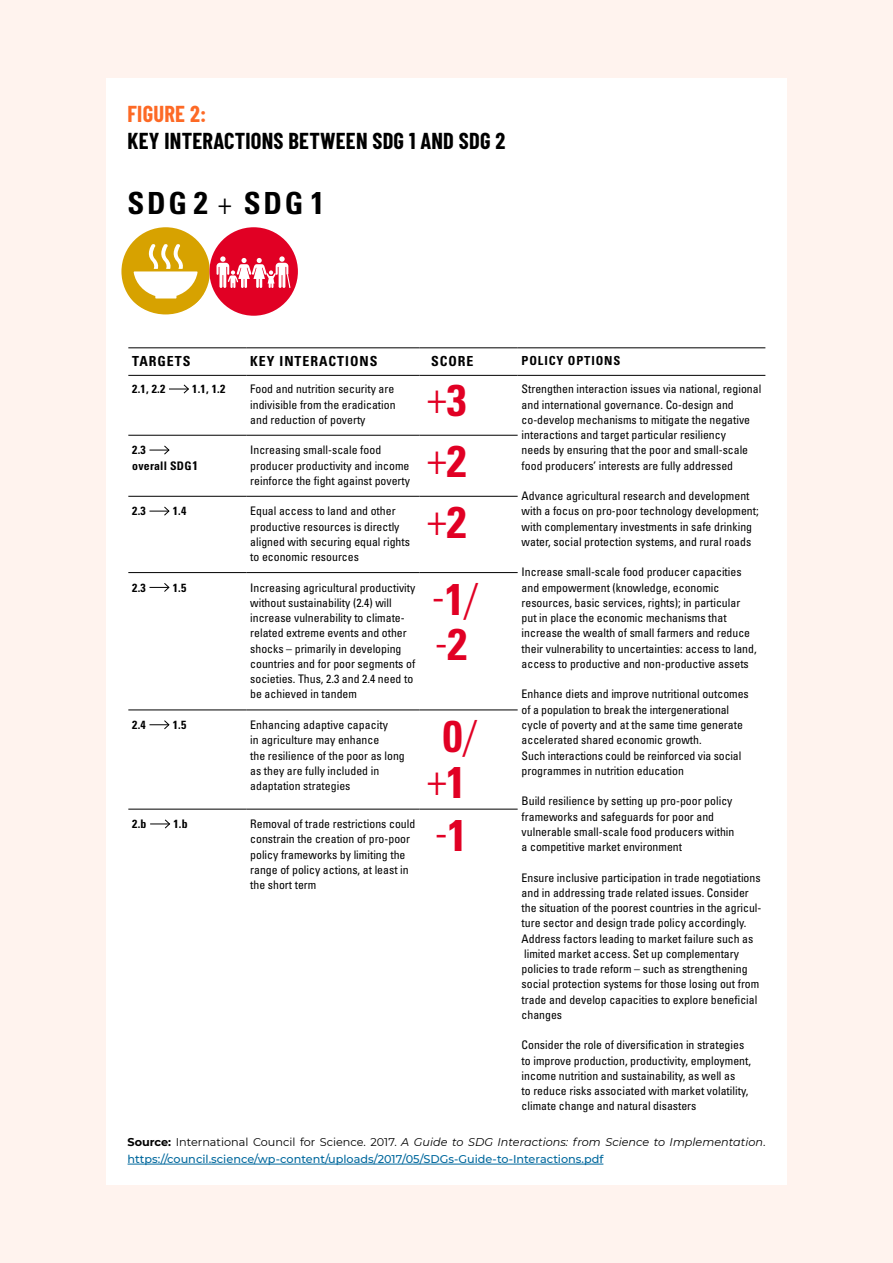
<style>
.page{position:relative;width:893px;height:1263px;background:#fff3ee}
.page>*{position:absolute;margin:0;border:0;box-sizing:border-box;transform-origin:0 0}
.t1{font:300 condensed 44.4px/44.4px "Univers LT Std";color:#e10024}
.t2{font:700 condensed 44.4px/43px "Univers LT Std";color:#e10024;text-align:center}
.t3{font:700 condensed 30.45px "Univers LT Std";letter-spacing:.09em;color:#000}
.t4{font:700 22.5px "Barlow Condensed";letter-spacing:.01em;color:#000}
.t5{font:700 22.5px "Barlow Condensed";letter-spacing:.01em;color:#fd6925}
.t6{font:700 condensed 13.8px "Univers LT Std";letter-spacing:.07em;color:#000}
.t7{font:700 condensed 12.45px "Univers LT Std";letter-spacing:.07em;color:#000}
.t8{font:condensed 11.85px/15.3px "Univers LT Std";color:#000}
.t9{font:700 condensed 11.85px/15.3px "Univers LT Std";letter-spacing:.02em;color:#000}
.t10{font:500 11.25px/17.5px "Montserrat";color:#00689d}
.s1{font-size:31.5px}
.s2{font-weight:300}
.s3{font-weight:700}
.s4{font-size:12.45px}
.s5{font-weight:700;color:#000}
.s6{font-weight:400;color:#000}
.s7{font-weight:400;font-style:italic;color:#000}
</style>
<div class="page">
<div style="left:106px;top:78px;width:681px;height:1106px;background:#fff"></div>
<hr style="left:128px;top:347px;width:118px;height:1px;background:#000">
<hr style="left:246px;top:347px;width:173px;height:1px;background:#000">
<hr style="left:419px;top:347px;width:99px;height:1px;background:#000">
<hr style="left:518px;top:347px;width:247px;height:1px;background:#000">
<hr style="left:128px;top:375px;width:118px;height:1px;background:#000">
<hr style="left:246px;top:375px;width:173px;height:1px;background:#000">
<hr style="left:419px;top:375px;width:99px;height:1px;background:#000">
<hr style="left:518px;top:375px;width:247px;height:1px;background:#000">
<hr style="left:128px;top:435px;width:118px;height:1px;background:#000">
<hr style="left:246px;top:435px;width:173px;height:1px;background:#000">
<hr style="left:419px;top:435px;width:99px;height:1px;background:#000">
<hr style="left:128px;top:496px;width:118px;height:1px;background:#000">
<hr style="left:246px;top:496px;width:173px;height:1px;background:#000">
<hr style="left:419px;top:496px;width:99px;height:1px;background:#000">
<hr style="left:128px;top:572px;width:118px;height:1px;background:#000">
<hr style="left:246px;top:572px;width:173px;height:1px;background:#000">
<hr style="left:419px;top:572px;width:99px;height:1px;background:#000">
<hr style="left:128px;top:710px;width:118px;height:1px;background:#000">
<hr style="left:246px;top:710px;width:173px;height:1px;background:#000">
<hr style="left:419px;top:710px;width:99px;height:1px;background:#000">
<hr style="left:128px;top:809px;width:118px;height:1px;background:#000">
<hr style="left:246px;top:809px;width:173px;height:1px;background:#000">
<hr style="left:419px;top:809px;width:99px;height:1px;background:#000">
<svg style="left:169px;top:384px;width:20px;height:10px"></svg>
<svg style="left:149px;top:445px;width:20px;height:10px"></svg>
<svg style="left:149px;top:506px;width:20px;height:10px"></svg>
<svg style="left:149px;top:583px;width:20px;height:9px"></svg>
<svg style="left:149px;top:720px;width:20px;height:9px"></svg>
<svg style="left:150px;top:819px;width:20px;height:9px"></svg>
<svg style="left:121px;top:227px;width:177px;height:89px"></svg>
<hr style="left:128px;top:1164px;width:475px;height:1px;background:#00689d">
<h3 class="t5" style="left:128px;top:98px;width:80px">FIGURE 2:</h3>
<h3 class="t4" style="left:128px;top:125px;width:379px">KEY INTERACTIONS BETWEEN SDG 1 AND SDG 2</h3>
<h2 class="t3" style="left:127px;top:185px;width:198px">SDG<span class="s1">2</span> <span class="s2">+</span> SDG<span class="s1">1</span></h2>
<p class="t6" style="left:132px;top:352px;width:60px">TARGETS</p>
<p class="t6" style="left:250px;top:352px;width:129px">KEY INTERACTIONS</p>
<p class="t6" style="left:431px;top:352px;width:44px">SCORE</p>
<p class="t9" style="left:132px;top:381px;width:35px">2.1, 2.2</p>
<p class="t9" style="left:192px;top:381px;width:35px">1.1, 1.2</p>
<p class="t8" style="left:250px;top:381px;width:146px">Food and nutrition security are</p>
<p class="t8" style="left:250px;top:396px;width:147px">indivisible from the eradication and reduction of poverty</p>
<h1 class="t1" style="left:427px;top:376px;width:41px">+<span class="s3">3</span></h1>
<p class="t9" style="left:132px;top:442px;width:67px">2.3<br>overall SDG<span class="s4">1</span></p>
<p class="t8" style="left:250px;top:442px;width:161px">Increasing small-scale food producer productivity and income reinforce the fight against poverty</p>
<h1 class="t1" style="left:427px;top:437px;width:41px">+<span class="s3">2</span></h1>
<p class="t8" style="left:250px;top:503px;width:147px">Equal access to land and other</p>
<h1 class="t1" style="left:427px;top:498px;width:41px">+<span class="s3">2</span></h1>
<p class="t9" style="left:132px;top:503px;width:15px">2.3</p>
<p class="t9" style="left:173px;top:503px;width:15px">1.4</p>
<p class="t8" style="left:250px;top:519px;width:161px">productive resources is directly aligned with securing equal rights to economic resources</p>
<p class="t9" style="left:132px;top:580px;width:15px">2.3</p>
<p class="t9" style="left:173px;top:580px;width:15px">1.5</p>
<p class="t8" style="left:250px;top:580px;width:167px">Increasing agricultural productivity</p>
<p class="t8" style="left:250px;top:595px;width:143px">without sustainability (2.4) will</p>
<p class="t8" style="left:250px;top:625px;width:158px">related extreme events and other</p>
<p class="t8" style="left:250px;top:610px;width:156px">increase vulnerability to climate-</p>
<p class="t8" style="left:250px;top:641px;width:167px">shocks – primarily in developing countries and for poor segments of societies. Thus, 2.3 and 2.4 need to be achieved in tandem</p>
<h1 class="t1" style="left:432px;top:575px;width:47px">-<span class="s3">1</span>/ -<span class="s3">2</span></h1>
<p class="t9" style="left:132px;top:717px;width:15px">2.4</p>
<p class="t9" style="left:173px;top:717px;width:15px">1.5</p>
<p class="t8" style="left:250px;top:717px;width:139px">Enhancing adaptive capacity</p>
<p class="t8" style="left:250px;top:732px;width:156px">in agriculture may enhance<br>the resilience of the poor as long as they are fully included in adaptation strategies</p>
<h1 class="t2" style="left:427px;top:714px;width:52px">0<span class="s2">/ +</span>1</h1>
<p class="t9" style="left:132px;top:816px;width:16px">2.b</p>
<p class="t9" style="left:173px;top:816px;width:16px">1.b</p>
<p class="t8" style="left:250px;top:816px;width:167px">Removal of trade restrictions could</p>
<p class="t8" style="left:250px;top:831px;width:161px">constrain the creation of pro-poor policy frameworks by limiting the range of policy actions, at least in the short term</p>
<h1 class="t1" style="left:435px;top:810px;width:34px">-<span class="s3">1</span></h1>
<p class="t7" style="left:522px;top:353px;width:100px">POLICY OPTIONS</p>
<p class="t8" style="left:522px;top:381px;width:241px">Strengthen interaction issues via national, regional</p>
<p class="t8" style="left:522px;top:396px;width:230px">and international governance. Co-design and co-develop mechanisms to mitigate the negative interactions and target particular resiliency needs by ensuring that the poor and small-scale food producers’ interests are fully addressed</p>
<p class="t8" style="left:522px;top:488px;width:239px">Advance agricultural research and development with a focus on pro-poor technology development; with complementary investments in safe drinking water, social protection systems, and rural roads</p>
<p class="t8" style="left:522px;top:564px;width:237px">Increase small-scale food producer capacities and empowerment (knowledge, economic resources, basic services, rights); in particular put in place the economic mechanisms that increase the wealth of small farmers and reduce their vulnerability to uncertainties: access to land, access to productive and non-productive assets</p>
<p class="t8" style="left:522px;top:686px;width:229px">Enhance diets and improve nutritional outcomes of a population to break the intergenerational cycle of poverty and at the same time generate accelerated shared economic growth.<br>Such interactions could be reinforced via social programmes in nutrition education</p>
<p class="t8" style="left:522px;top:793px;width:214px">Build resilience by setting up pro-poor policy frameworks and safeguards for poor and vulnerable small-scale food producers within a competitive market environment</p>
<p class="t8" style="left:522px;top:869px;width:241px">Ensure inclusive participation in trade negotiations and in addressing trade related issues. Consider</p>
<p class="t8" style="left:522px;top:915px;width:226px">ture sector and design trade policy accordingly.</p>
<p class="t8" style="left:522px;top:900px;width:241px">the situation of the poorest countries in the agricul-</p>
<p class="t8" style="left:522px;top:930px;width:239px">Address factors leading to market failure such as limited market access. Set up complementary policies to trade reform – such as strengthening social protection systems for those losing out from trade and develop capacities to explore beneficial changes</p>
<p class="t8" style="left:522px;top:1037px;width:231px">Consider the role of diversification in strategies to improve production, productivity, employment, income nutrition and sustainability, as well as<br>to reduce risks associated with market volatility, climate change and natural disasters</p>
<p class="t10" style="left:128px;top:1132px;width:639px"><span class="s5">Source:</span> <span class="s6">International Council for Science. 2017.</span> <span class="s7">A Guide to SDG Interactions: from Science to Implementation</span><span class="s6">. </span>https://council.science/wp-content/uploads/2017/05/SDGs-Guide-to-Interactions.pdf</p>
</div>
